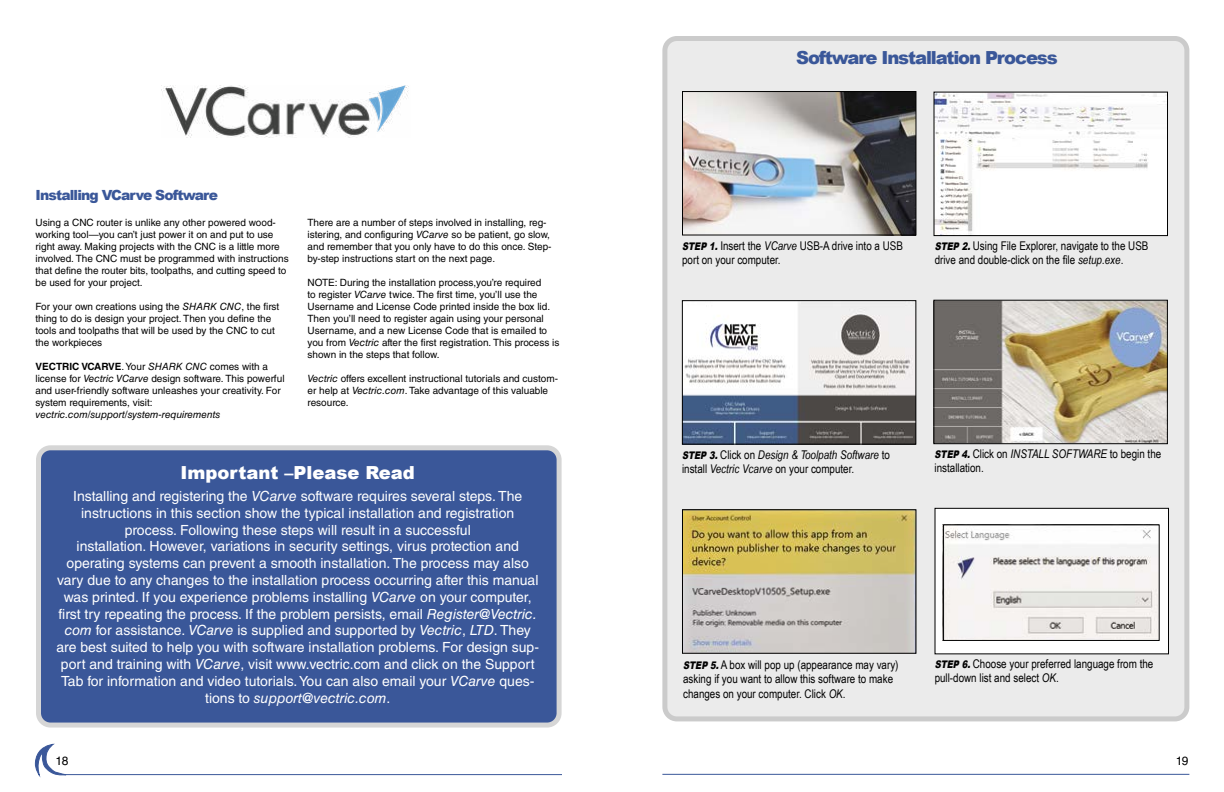
<style>
.page{position:relative;width:1224px;height:792px;background:#fff}
.page>*{position:absolute;margin:0;border:0;box-sizing:border-box;transform-origin:0 0}
.t1{font:900 18px "Arial";letter-spacing:-.06em;color:#3a5799}
.t2{font:900 18px "Arial";color:#fff}
.t3{font:14px/16.8px "Helvetica LT Std";color:#fff;text-align:center}
.t4{font:900 14px "Arial";letter-spacing:-.06em;color:#3a5799}
.t5{font:12px/14.4px "Arial Narrow";color:#000}
.t6{font:italic 12px/14px "Arial Narrow";color:#000}
.t7{font:12px "Helvetica LT Std";color:#000}
.t8{font:10px/12px "Helvetica LT Std";color:#000}
.t9{font:italic 10px "Helvetica LT Std";color:#000}
.s1{font-style:italic}
.s2{font-weight:700}
.s3{font-family:"Arial";font-weight:900;font-style:italic;font-size:10.5px}
.s4{font-family:"Arial";font-weight:900;font-size:10.5px}
.s5{font-style:normal}
</style>
<div class="page">
<img style="left:162px;top:85px;width:247px;height:52px">
<div style="left:39px;top:448px;width:520px;height:277px;background:#3a5799;border-radius:12px"></div>
<div style="left:36px;top:445px;width:526px;height:283px;border:5px solid #d6d6d6;border-radius:12px"></div>
<div style="left:665px;top:38px;width:522px;height:681px;background:#ebebeb;border-radius:12px"></div>
<div style="left:662px;top:36px;width:527px;height:685px;border:5px solid #cbcbcb;border-radius:12px"></div>
<img style="left:684px;top:93px;width:230px;height:140px">
<div style="left:682px;top:91px;width:234px;height:144px;border:1px solid #000"></div>
<img style="left:936px;top:94px;width:230px;height:140px">
<div style="left:934px;top:92px;width:234px;height:144px;border:1px solid #000"></div>
<img style="left:684px;top:302px;width:230px;height:140px">
<div style="left:682px;top:300px;width:234px;height:144px;border:1px solid #000"></div>
<img style="left:936px;top:302px;width:230px;height:140px">
<div style="left:934px;top:300px;width:234px;height:144px;border:1px solid #000"></div>
<img style="left:684px;top:512px;width:230px;height:140px">
<div style="left:682px;top:510px;width:234px;height:144px;border:1px solid #000"></div>
<div style="left:935px;top:508px;width:234px;height:146px;background:#fff"></div>
<img style="left:945px;top:528px;width:213px;height:111px">
<div style="left:935px;top:508px;width:234px;height:146px;border:1px solid #000"></div>
<div style="left:943px;top:525px;width:217px;height:116px;border:1px solid #000"></div>
<hr style="left:662px;top:774px;width:527px;height:1px;background:#3a5799">
<hr style="left:64px;top:774px;width:498px;height:1px;background:#3a5799">
<svg style="left:35px;top:744px;width:32px;height:32px"></svg>
<h2 class="t4" style="left:36px;top:190px;width:184px">Installing VCarve Software</h2>
<p class="t8" style="left:36px;top:218px;width:255px">Using a CNC router is unlike any other powered wood&shy;working tool—you can’t just power it on and put to use right away. Making projects with the CNC is a little more involved. The CNC must be programmed with instructions that define the router bits, toolpaths, and cutting speed to be used for your project.</p>
<p class="t8" style="left:35px;top:302px;width:245px">For your own creations using the <span class="s1">SHARK CNC</span>, the first thing to do is design your project. Then you define the tools and toolpaths that will be used by the CNC to cut the workpieces</p>
<p class="t8" style="left:35px;top:362px;width:251px"><span class="s2">VECTRIC VCARVE</span>. Your <span class="s1">SHARK CNC</span> comes with a license for <span class="s1">Vectric VCarve</span> design software. This powerful and user-friendly software unleashes your creativity. For system requirements, visit:</p>
<p class="t9" style="left:35px;top:411px;width:186px">vectric.com/support/system-requirements</p>
<p class="t8" style="left:308px;top:218px;width:246px">There are a number of steps involved in installing, reg&shy;istering, and configuring <span class="s1">VCarve</span> so be patient, go slow, and remember that you only have to do this once. Step&shy;by-step instructions start on the next page.</p>
<p class="t8" style="left:308px;top:278px;width:253px">NOTE: During the installation process,you’re required<br>to register <span class="s1">VCarve</span> twice. The first time, you’ll use the Username and License Code printed inside the box lid.<br>Then you’ll need to register again using your personal Username, and a new License Code that is emailed to you from <span class="s1">Vectric</span> after the first registration. This process is shown in the steps that follow.</p>
<p class="t8" style="left:308px;top:374px;width:252px"><span class="s1">Vectric</span> offers excellent instructional tutorials and custom&shy;er help at <span class="s1">Vectric.com</span>. Take advantage of this valuable resource.</p>
<h1 class="t2" style="left:181px;top:466px;width:236px">Important –Please Read</h1>
<p class="t3" style="left:57px;top:489px;width:484px">Installing and registering the <span class="s1">VCarve</span> software requires several steps. The instructions in this section show the typical installation and registration process. Following these steps will result in a successful<br>installation. However, variations in security settings, virus protection and operating systems can prevent a smooth installation. The process may also vary due to any changes to the installation process occurring after this manual was printed. If you experience problems installing <span class="s1">VCarve</span> on your computer, first try repeating the process. If the problem persists, email <span class="s1">Register@Vectric. com</span> for assistance. <span class="s1">VCarve</span> is supplied and supported by <span class="s1">Vectric</span>, <span class="s1">LTD</span>. They are best suited to help you with software installation problems. For design sup&shy;port and training with <span class="s1">VCarve</span>, visit www.vectric.com and click on the Support Tab for information and video tutorials. You can also email your <span class="s1">VCarve</span> ques&shy;tions to <span class="s1">support@vectric.com</span>.</p>
<h1 class="t1" style="left:796px;top:51px;width:263px">Software Installation Process</h1>
<p class="t5" style="left:682px;top:239px;width:222px"><span class="s3">STEP 1.</span> Insert the <span class="s1">VCarve</span> USB-A drive into a USB port on your computer.</p>
<p class="t5" style="left:935px;top:240px;width:215px"><span class="s3">STEP 2.</span> Using File Explorer, navigate to the USB drive and double-click on the 昀椀le <span class="s1">setup.exe</span>.</p>
<p class="t6" style="left:682px;top:449px;width:209px"><span class="s4">STEP 3.</span> <span class="s5">Click on</span> Design &amp; Toolpath Software <span class="s5">to install</span> Vectric Vcarve <span class="s5">on your computer.</span></p>
<p class="t5" style="left:935px;top:446px;width:228px"><span class="s3">STEP 4.</span> Click on <span class="s1">INSTALL SOFTWARE</span> to begin the installation.</p>
<p class="t5" style="left:683px;top:658px;width:217px"><span class="s3">STEP 5.</span>A box will pop up (appearance may vary) asking if you want to allow this software to make changes on your computer. Click <span class="s1">OK</span>.</p>
<p class="t5" style="left:935px;top:657px;width:220px;line-height:14px"><span class="s3">STEP 6.</span> Choose your preferred language from the pull-down list and select <span class="s1">OK</span>.</p>
<p class="t7" style="left:56px;top:756px;width:14px">18</p>
<p class="t7" style="left:1176px;top:756px;width:14px">19</p>
</div>
